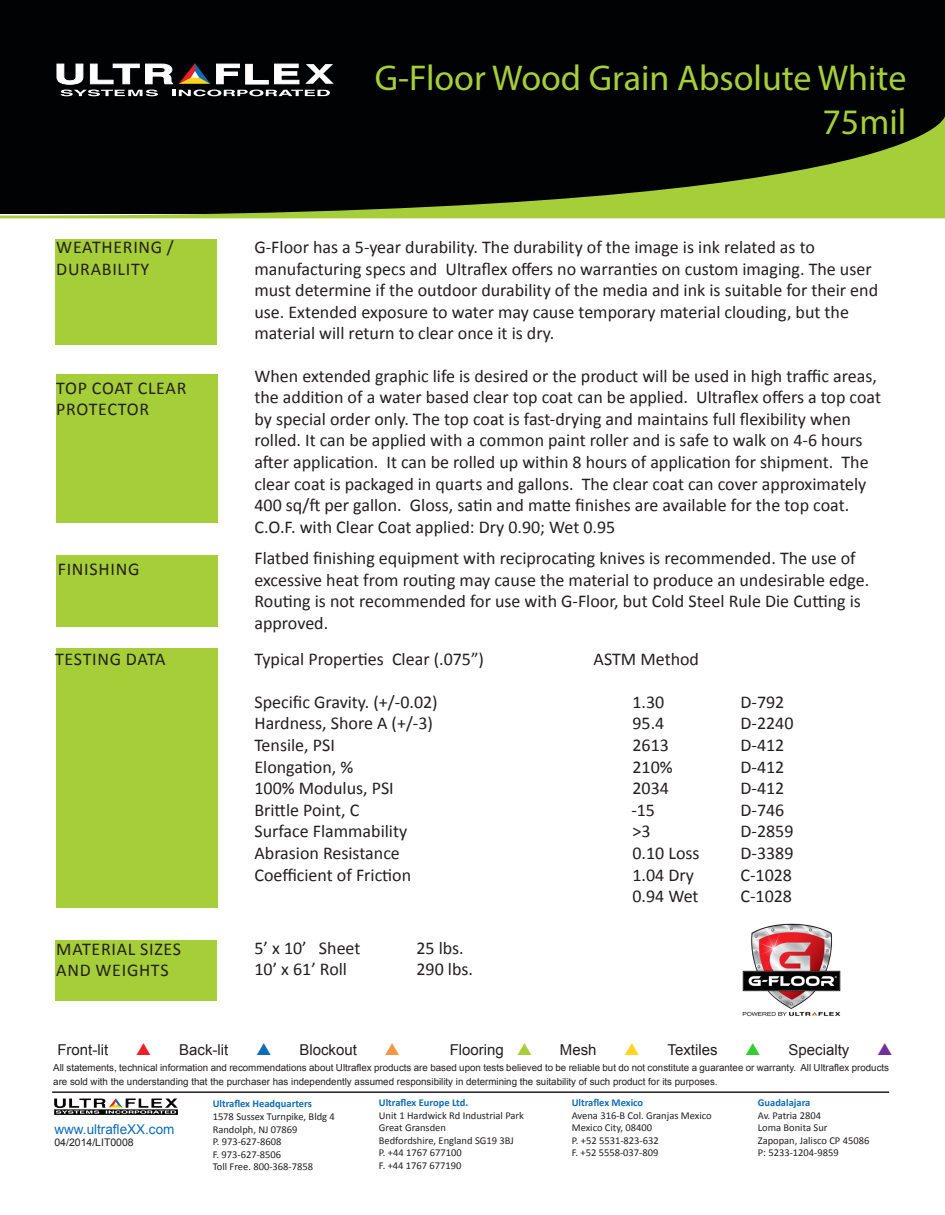
<style>
.page{position:relative;width:945px;height:1215px;background:#fff}
.page>*{position:absolute;margin:0;border:0;box-sizing:border-box;transform-origin:0 0}
.t1{font:36px/43.2px "Myriad Pro";color:#a6ce39;text-align:right}
.t2{font:18px/21.6px "Calibri";color:#231f20}
.t3{font:18px/21.6px "Calibri";letter-spacing:.04em;color:#231f20}
.t4{font:18px/21.6px "Calibri";letter-spacing:.03em;color:#231f20}
.t5{font:18px "Calibri";letter-spacing:.035em;color:#231f20}
.t6{font:15px "Arial";color:#231f20}
.t7{font:13.5px "Arial";color:#0f6cb6}
.t8{font:10.5px "Calibri";color:#231f20}
.t9{font:700 10.5px "Calibri";color:#0f6cb6}
.t10{font:10.5px "Arial";color:#231f20}
.t11{font:9.75px/14.4px "Arial";color:#231f20}
</style>
<div class="page">
<div style="left:56px;top:374px;width:162px;height:148px;background:#a6ce39"></div>
<div style="left:56px;top:555px;width:162px;height:71px;background:#a6ce39"></div>
<div style="left:56px;top:648px;width:162px;height:260px;background:#a6ce39"></div>
<img style="left:55px;top:1098px;width:122px;height:17px">
<hr style="left:52px;top:1091px;width:837px;height:2px;background:#231f20">
<div style="left:55px;top:240px;width:162px;height:105px;background:#a6ce39"></div>
<div style="left:55px;top:940px;width:162px;height:61px;background:#a6ce39"></div>
<div style="left:0;top:0;width:945px;height:214px;background:#010203"></div>
<svg style="left:0;top:127px;width:945px;height:91px"></svg>
<svg style="left:56px;top:63px;width:278px;height:33px"></svg>
<img style="left:742px;top:923px;width:99px;height:94px">
<p class="t1" style="left:375px;top:56px;width:533px">G-Floor Wood Grain Absolute White<br>75mil</p>
<p class="t3" style="left:56px;top:236px;width:119px">WEATHERING /<br>DURABILITY</p>
<p class="t2" style="left:254px;top:236px;width:625px">G-Floor has a 5-year durability. The durability of the image is ink related as to manufacturing specs and Ultraflex offers no warranties on custom imaging. The user must determine if the outdoor durability of the media and ink is suitable for their end use. Extended exposure to water may cause temporary material clouding, but the material will return to clear once it is dry.</p>
<p class="t4" style="left:56px;top:377px;width:132px">TOP COAT CLEAR<br>PROTECTOR</p>
<p class="t2" style="left:254px;top:365px;width:628px">When extended graphic life is desired or the product will be used in high traffic areas, the addition of a water based clear top coat can be applied. Ultraflex offers a top coat by special order only. The top coat is fast-drying and maintains full flexibility when rolled. It can be applied with a common paint roller and is safe to walk on 4-6 hours after application. It can be rolled up within 8 hours of application for shipment. The clear coat is packaged in quarts and gallons. The clear coat can cover approximately 400 sq/ft per gallon. Gloss, satin and matte finishes are available for the top coat.<br>C.O.F. with Clear Coat applied: Dry 0.90; Wet 0.95</p>
<p class="t3" style="left:58px;top:558px;width:83px">FINISHING</p>
<p class="t2" style="left:254px;top:547px;width:616px">Flatbed finishing equipment with reciprocating knives is recommended. The use of excessive heat from routing may cause the material to produce an undesirable edge.<br>Routing is not recommended for use with G-Floor, but Cold Steel Rule Die Cutting is approved.</p>
<p class="t5" style="left:55px;top:647px;width:112px">TESTING DATA</p>
<p class="t2" style="left:254px;top:648px;width:231px">Typical Properties Clear (.075”)</p>
<p class="t2" style="left:594px;top:648px;width:107px">ASTM Method</p>
<p class="t2" style="left:254px;top:691px;width:185px">Specific Gravity. (+/-0.02)</p>
<p class="t2" style="left:632px;top:691px;width:33px">1.30</p>
<p class="t2" style="left:740px;top:691px;width:45px">D-792</p>
<p class="t2" style="left:254px;top:713px;width:180px">Hardness, Shore A (+/-3)</p>
<p class="t2" style="left:632px;top:713px;width:33px">95.4</p>
<p class="t2" style="left:740px;top:713px;width:55px">D-2240</p>
<p class="t2" style="left:254px;top:734px;width:82px">Tensile, PSI</p>
<p class="t2" style="left:632px;top:734px;width:38px">2613</p>
<p class="t2" style="left:740px;top:734px;width:45px">D-412</p>
<p class="t2" style="left:254px;top:756px;width:100px">Elongation, %</p>
<p class="t2" style="left:632px;top:756px;width:42px">210%</p>
<p class="t2" style="left:740px;top:756px;width:45px">D-412</p>
<p class="t2" style="left:254px;top:777px;width:141px">100% Modulus, PSI</p>
<p class="t2" style="left:632px;top:777px;width:38px">2034</p>
<p class="t2" style="left:740px;top:777px;width:45px">D-412</p>
<p class="t2" style="left:254px;top:799px;width:106px">Brittle Point, C</p>
<p class="t2" style="left:631px;top:799px;width:25px">-15</p>
<p class="t2" style="left:740px;top:799px;width:45px">D-746</p>
<p class="t2" style="left:254px;top:821px;width:154px">Surface Flammability</p>
<p class="t2" style="left:632px;top:821px;width:20px">&gt;3</p>
<p class="t2" style="left:740px;top:821px;width:55px">D-2859</p>
<p class="t2" style="left:254px;top:842px;width:147px">Abrasion Resistance</p>
<p class="t2" style="left:632px;top:842px;width:69px">0.10 Loss</p>
<p class="t2" style="left:740px;top:842px;width:55px">D-3389</p>
<p class="t2" style="left:254px;top:864px;width:158px">Coefficient of Friction</p>
<p class="t2" style="left:632px;top:864px;width:63px">1.04 Dry</p>
<p class="t2" style="left:740px;top:864px;width:53px">C-1028</p>
<p class="t2" style="left:632px;top:885px;width:68px">0.94 Wet</p>
<p class="t2" style="left:740px;top:885px;width:53px">C-1028</p>
<p class="t2" style="left:254px;top:937px;width:108px">5’ x 10’ Sheet</p>
<p class="t2" style="left:416px;top:937px;width:49px">25 lbs.</p>
<p class="t2" style="left:254px;top:958px;width:94px">10’ x 61’ Roll</p>
<p class="t2" style="left:416px;top:958px;width:58px">290 lbs.</p>
<p class="t3" style="left:56px;top:938px;width:126px">MATERIAL SIZES<br>AND WEIGHTS</p>
<p class="t6" style="left:57px;top:1040px;width:52px">Front-lit</p>
<p class="t6" style="left:179px;top:1040px;width:51px">Back-lit</p>
<p class="t6" style="left:299px;top:1040px;width:59px">Blockout</p>
<p class="t6" style="left:450px;top:1040px;width:56px">Flooring</p>
<p class="t6" style="left:560px;top:1040px;width:38px">Mesh</p>
<p class="t6" style="left:668px;top:1040px;width:52px">Textiles</p>
<p class="t6" style="left:789px;top:1040px;width:62px">Specialty</p>
<p class="t11" style="left:53px;top:1060px;width:837px">All statements, technical information and recommendations about Ultraflex products are based upon tests believed to be reliable but do not constitute a guarantee or warranty. All Ultraflex products are sold with the understanding that the purchaser has independently assumed responsibility in determining the suitability of such product for its purposes.</p>
<p class="t9" style="left:758px;top:1096px;width:54px">Guadalajara</p>
<p class="t8" style="left:758px;top:1109px;width:65px">Av. Patria 2804</p>
<p class="t8" style="left:758px;top:1121px;width:71px">Loma Bonita Sur</p>
<p class="t8" style="left:758px;top:1134px;width:113px">Zapopan, Jalisco CP 45086</p>
<p class="t8" style="left:758px;top:1146px;width:82px">P: 5233-1204-9859</p>
<p class="t9" style="left:379px;top:1096px;width:91px">Ultraflex Europe Ltd.</p>
<p class="t8" style="left:379px;top:1109px;width:147px">Unit 1 Hardwick Rd Industrial Park</p>
<p class="t8" style="left:379px;top:1121px;width:69px">Great Gransden</p>
<p class="t8" style="left:379px;top:1134px;width:137px">Bedfordshire, England SG19 3BJ</p>
<p class="t8" style="left:379px;top:1146px;width:84px">P. +44 1767 677100</p>
<p class="t8" style="left:379px;top:1159px;width:84px">F. +44 1767 677190</p>
<p class="t9" style="left:572px;top:1096px;width:73px">Ultraflex Mexico</p>
<p class="t8" style="left:572px;top:1109px;width:142px">Avena 316-B Col. Granjas Mexico</p>
<p class="t8" style="left:572px;top:1121px;width:82px">Mexico City, 08400</p>
<p class="t8" style="left:572px;top:1134px;width:89px">P. +52 5531-823-632</p>
<p class="t8" style="left:572px;top:1146px;width:88px">F. +52 5558-037-809</p>
<p class="t9" style="left:213px;top:1097px;width:101px">Ultraflex Headquarters</p>
<p class="t8" style="left:213px;top:1110px;width:124px">1578 Sussex Turnpike, Bldg 4</p>
<p class="t8" style="left:213px;top:1122px;width:86px">Randolph, NJ 07869</p>
<p class="t8" style="left:213px;top:1135px;width:70px">P. 973-627-8608</p>
<p class="t8" style="left:213px;top:1148px;width:70px">F. 973-627-8506</p>
<p class="t8" style="left:213px;top:1160px;width:102px">Toll Free. 800-368-7858</p>
<p class="t7" style="left:54px;top:1120px;width:122px">www.ultrafleXX.com</p>
<p class="t10" style="left:54px;top:1136px;width:81px">04/2014/LIT0008</p>
</div>
